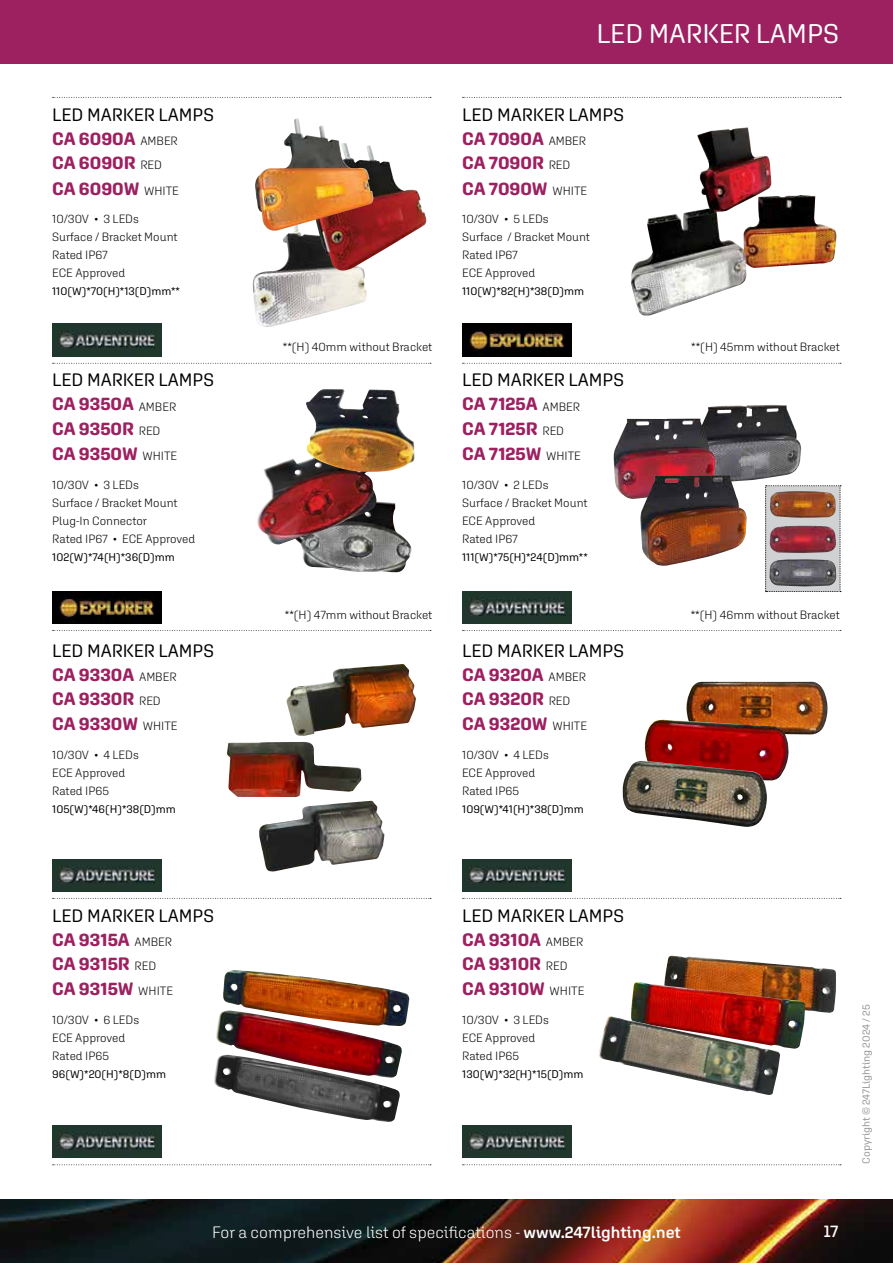
<style>
.page{position:relative;width:893px;height:1263px;background:#fff}
.page>*{position:absolute;margin:0;border:0;box-sizing:border-box;transform-origin:0 0}
.t1{font:27px "Aglet Sans";color:#fff}
.t2{font:700 18px/24.5px "Aglet Sans";color:#9d2061}
.t3{font:300 16.5px "Aglet Sans";color:#fff}
.t4{font:16.5px "Prometo";color:#fff}
.t5{font:300 12px/18px "Aglet Sans";color:#000}
.t6{font:11.25px "Aglet Sans";color:#000}
.t7{font:10.5px "Aglet Sans";color:#939598}
.s1{font-weight:400;color:#000}
.s2{font-weight:300;font-size:12px;color:#000}
.s3{font-weight:600}
</style>
<div class="page">
<img style="left:0;top:1199px;width:893px;height:64px">
<div style="left:0;top:0;width:893px;height:64px;background:#9d2061"></div>
<svg style="left:53px;top:363px;width:378px;height:1px"></svg>
<svg style="left:53px;top:898px;width:378px;height:1px"></svg>
<svg style="left:53px;top:1164px;width:378px;height:1px"></svg>
<svg style="left:463px;top:898px;width:378px;height:1px"></svg>
<svg style="left:463px;top:1164px;width:378px;height:1px"></svg>
<svg style="left:53px;top:630px;width:378px;height:1px"></svg>
<svg style="left:463px;top:363px;width:378px;height:1px"></svg>
<svg style="left:463px;top:630px;width:378px;height:1px"></svg>
<svg style="left:53px;top:97px;width:378px;height:1px"></svg>
<svg style="left:463px;top:97px;width:378px;height:1px"></svg>
<img style="left:252px;top:234px;width:115px;height:93px">
<img style="left:315px;top:160px;width:112px;height:116px">
<img style="left:255px;top:118px;width:121px;height:116px">
<img style="left:631px;top:127px;width:206px;height:189px">
<img style="left:301px;top:533px;width:111px;height:40px">
<img style="left:257px;top:458px;width:141px;height:87px">
<img style="left:306px;top:389px;width:109px;height:83px">
<img style="left:664px;top:956px;width:172px;height:57px">
<img style="left:223px;top:970px;width:187px;height:55px">
<img style="left:686px;top:681px;width:142px;height:54px">
<img style="left:640px;top:720px;width:149px;height:61px">
<img style="left:622px;top:761px;width:145px;height:66px">
<img style="left:631px;top:982px;width:176px;height:67px">
<img style="left:216px;top:1010px;width:188px;height:45px">
<img style="left:599px;top:1016px;width:182px;height:79px">
<img style="left:214px;top:1055px;width:187px;height:67px">
<img style="left:286px;top:664px;width:130px;height:72px">
<img style="left:227px;top:742px;width:135px;height:55px">
<img style="left:259px;top:801px;width:126px;height:71px">
<img style="left:695px;top:405px;width:106px;height:76px">
<img style="left:613px;top:419px;width:103px;height:80px">
<img style="left:640px;top:475px;width:107px;height:91px">
<svg style="left:765px;top:485px;width:76px;height:107px;background:#c4c6c7"></svg>
<img style="left:770px;top:491px;width:66px;height:27px">
<img style="left:769px;top:526px;width:67px;height:27px">
<img style="left:769px;top:559px;width:68px;height:27px">
<img style="left:52px;top:324px;width:110px;height:32px">
<img style="left:52px;top:859px;width:110px;height:32px">
<img style="left:52px;top:1125px;width:110px;height:33px">
<img style="left:462px;top:859px;width:110px;height:32px">
<img style="left:462px;top:1125px;width:110px;height:33px">
<img style="left:52px;top:591px;width:110px;height:32px">
<img style="left:462px;top:324px;width:110px;height:32px">
<img style="left:462px;top:591px;width:110px;height:32px">
<h2 class="t2" style="left:52px;top:102px;width:163px"><span class="s1">LED MARKER LAMPS<br></span>CA 6090A <span class="s2">AMBER<br></span>CA 6090R <span class="s2">RED<br></span>CA 6090W <span class="s2">WHITE</span></h2>
<p class="t5" style="left:52px;top:210px;width:127px">10/30V • 3 LEDs<br>Surface / Bracket Mount<br>Rated IP67<br>ECE Approved</p>
<p class="t6" style="left:52px;top:285px;width:129px">110(W)*70(H)*13(D)mm**</p>
<h2 class="t2" style="left:52px;top:368px;width:163px"><span class="s1">LED MARKER LAMPS<br></span>CA 9350A <span class="s2">AMBER<br></span>CA 9350R <span class="s2">RED<br></span>CA 9350W <span class="s2">WHITE</span></h2>
<p class="t5" style="left:52px;top:475px;width:145px">10/30V • 3 LEDs<br>Surface / Bracket Mount<br>Plug-In Connector<br>Rated IP67 • ECE Approved</p>
<p class="t6" style="left:52px;top:550px;width:124px">102(W)*74(H)*36(D)mm</p>
<h2 class="t2" style="left:52px;top:638px;width:163px"><span class="s1">LED MARKER LAMPS<br></span>CA 9330A <span class="s2">AMBER<br></span>CA 9330R <span class="s2">RED<br></span>CA 9330W <span class="s2">WHITE</span></h2>
<p class="t5" style="left:52px;top:745px;width:88px">10/30V • 4 LEDs<br>ECE Approved<br>Rated IP65</p>
<p class="t6" style="left:52px;top:802px;width:125px">105(W)*46(H)*38(D)mm</p>
<p class="t5" style="left:283px;top:337px;width:151px">**(H) 40mm without Bracket</p>
<p class="t5" style="left:285px;top:606px;width:149px">**(H) 47mm without Bracket</p>
<h1 class="t1" style="left:486px;top:17px;width:339px">WARNING LAMPS | BEACON</h1>
<h1 class="t1" style="left:596px;top:18px;width:244px">LED MARKER LAMPS</h1>
<h2 class="t2" style="left:462px;top:102px;width:163px"><span class="s1">LED MARKER LAMPS<br></span>CA 7090A <span class="s2">AMBER<br></span>CA 7090R <span class="s2">RED<br></span>CA 7090W <span class="s2">WHITE</span></h2>
<p class="t5" style="left:462px;top:210px;width:129px">10/30V • 5 LEDs<br>Surface / Bracket Mount<br>Rated IP67<br>ECE Approved</p>
<p class="t6" style="left:462px;top:285px;width:123px">110(W)*82(H)*38(D)mm</p>
<h2 class="t2" style="left:462px;top:368px;width:163px"><span class="s1">LED MARKER LAMPS<br></span>CA 7125A <span class="s2">AMBER<br></span>CA 7125R <span class="s2">RED<br></span>CA 7125W <span class="s2">WHITE</span></h2>
<p class="t5" style="left:462px;top:475px;width:127px">10/30V • 2 LEDs<br>Surface / Bracket Mount<br>ECE Approved<br>Rated IP67</p>
<p class="t6" style="left:462px;top:550px;width:127px">111(W)*75(H)*24(D)mm**</p>
<h2 class="t2" style="left:462px;top:638px;width:163px"><span class="s1">LED MARKER LAMPS<br></span>CA 9320A <span class="s2">AMBER<br></span>CA 9320R <span class="s2">RED<br></span>CA 9320W <span class="s2">WHITE</span></h2>
<p class="t5" style="left:462px;top:745px;width:88px">10/30V • 4 LEDs<br>ECE Approved<br>Rated IP65</p>
<p class="t6" style="left:462px;top:802px;width:123px">109(W)*41(H)*38(D)mm</p>
<p class="t5" style="left:691px;top:337px;width:150px">**(H) 45mm without Bracket</p>
<p class="t5" style="left:691px;top:606px;width:151px">**(H) 46mm without Bracket</p>
<h2 class="t2" style="left:52px;top:903px;width:163px"><span class="s1">LED MARKER LAMPS<br></span>CA 9315A <span class="s2">AMBER<br></span>CA 9315R <span class="s2">RED<br></span>CA 9315W <span class="s2">WHITE</span></h2>
<p class="t5" style="left:52px;top:1011px;width:89px">10/30V • 6 LEDs<br>ECE Approved<br>Rated IP65</p>
<p class="t6" style="left:52px;top:1067px;width:115px">96(W)*20(H)*8(D)mm</p>
<h2 class="t2" style="left:462px;top:903px;width:163px"><span class="s1">LED MARKER LAMPS<br></span>CA 9310A <span class="s2">AMBER<br></span>CA 9310R <span class="s2">RED<br></span>CA 9310W <span class="s2">WHITE</span></h2>
<p class="t5" style="left:462px;top:1011px;width:88px">10/30V • 3 LEDs<br>ECE Approved<br>Rated IP65</p>
<p class="t6" style="left:462px;top:1067px;width:123px">130(W)*32(H)*15(D)mm</p>
<p class="t7" style="left:860px;top:1164px;width:160px;rotate:-90deg">Copyright © 247Lighting 2024 / 25</p>
<h3 class="t3" style="left:212px;top:1222px;width:470px">For a comprehensive list of specifications - <span class="s3">www.247lighting.net</span></h3>
<h3 class="t4" style="left:823px;top:1221px;width:17px">17</h3>
</div>
